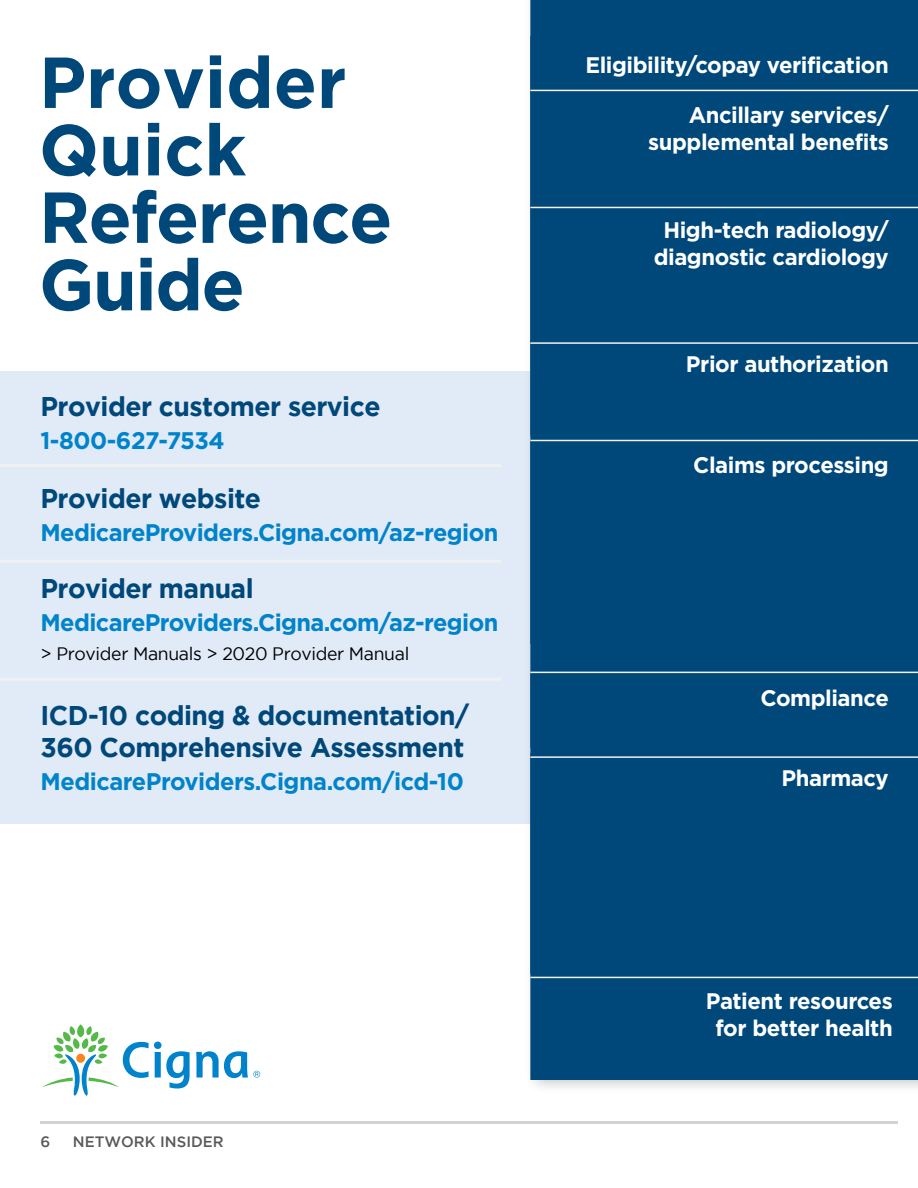
<style>
.page{position:relative;width:918px;height:1188px;background:#fff}
.page>*{position:absolute;margin:0;border:0;box-sizing:border-box;transform-origin:0 0}
.t1{font:700 72px/67.5px "Gotham";letter-spacing:-.02em;color:#00487a}
.t2{font:700 27px/31.5px "Gotham";letter-spacing:-.02em;color:#00487a}
.t3{font:700 24px "Gotham";letter-spacing:-.025em;color:#0083ca}
.t4{font:700 22.5px/27px "Gotham";letter-spacing:-.02em;color:#fff;text-align:center}
.t5{font:18px "Gotham";letter-spacing:-.02em;color:#000}
.t6{font:500 15px "Gotham";color:#58595b}
</style>
<div class="page">
<hr style="left:40px;top:1121px;width:858px;height:2px;background:#d1d3d4">
<svg style="left:43px;top:1024px;width:217px;height:72px"></svg>
<div style="left:0;top:371px;width:918px;height:453px;background:#e1ebf7"></div>
<hr style="left:0;top:464px;width:501px;height:3px;background:#f1f1f2">
<hr style="left:0;top:560px;width:501px;height:3px;background:#f1f1f2">
<hr style="left:0;top:678px;width:501px;height:3px;background:#f1f1f2">
<div style="left:523px;top:0;width:395px;height:1095px;background:#000;opacity:.25"></div>
<div style="left:530px;top:0;width:388px;height:1080px;background:#00487a"></div>
<div style="left:532px;top:38px;width:379px;height:54px;background:#00487a"></div>
<div style="left:530px;top:36px;width:382px;height:57px;border:3px solid #00487a"></div>
<div style="left:532px;top:341px;width:379px;height:93px;background:#00487a"></div>
<div style="left:530px;top:339px;width:382px;height:97px;border:3px solid #00487a"></div>
<div style="left:532px;top:442px;width:379px;height:200px;background:#00487a"></div>
<div style="left:530px;top:440px;width:382px;height:204px;border:3px solid #00487a"></div>
<div style="left:532px;top:755px;width:379px;height:217px;background:#00487a"></div>
<div style="left:530px;top:753px;width:382px;height:221px;border:3px solid #00487a"></div>
<div style="left:532px;top:92px;width:379px;height:115px;background:#00487a"></div>
<div style="left:530px;top:90px;width:382px;height:119px;border:3px solid #00487a"></div>
<div style="left:532px;top:207px;width:379px;height:134px;background:#00487a"></div>
<div style="left:530px;top:205px;width:382px;height:138px;border:3px solid #00487a"></div>
<div style="left:532px;top:675px;width:379px;height:71px;background:#00487a"></div>
<div style="left:530px;top:673px;width:382px;height:75px;border:3px solid #00487a"></div>
<hr style="left:530px;top:90px;width:388px;height:1px;background:#f1f1f2">
<hr style="left:530px;top:207px;width:388px;height:1px;background:#f1f1f2">
<hr style="left:530px;top:342px;width:388px;height:2px;background:#f1f1f2">
<hr style="left:530px;top:440px;width:388px;height:1px;background:#f1f1f2">
<hr style="left:530px;top:756px;width:388px;height:2px;background:#f1f1f2">
<hr style="left:530px;top:977px;width:388px;height:1px;background:#f1f1f2">
<hr style="left:530px;top:672px;width:388px;height:1px;background:#f1f1f2">
<h1 class="t1" style="left:39px;top:47px;width:355px">Provider<br>Quick<br>Reference<br>Guide</h1>
<p class="t2" style="left:40px;top:390px;width:342px">Provider customer service</p>
<p class="t3" style="left:40px;top:427px;width:186px">1-800-627-7534</p>
<p class="t2" style="left:40px;top:482px;width:222px">Provider website</p>
<p class="t3" style="left:40px;top:519px;width:459px">MedicareProviders.Cigna.com/az-region</p>
<p class="t2" style="left:40px;top:572px;width:215px">Provider manual</p>
<p class="t3" style="left:40px;top:609px;width:459px">MedicareProviders.Cigna.com/az-region</p>
<p class="t5" style="left:40px;top:644px;width:370px">&gt; Provider Manuals &gt; 2020 Provider Manual</p>
<p class="t2" style="left:40px;top:699px;width:430px">ICD-10 coding &amp; documentation/<br>360 Comprehensive Assessment</p>
<p class="t3" style="left:40px;top:768px;width:425px">MedicareProviders.Cigna.com/icd-10</p>
<p class="t6" style="left:40px;top:1133px;width:11px">6</p>
<p class="t6" style="left:73px;top:1133px;width:152px">NETWORK INSIDER</p>
<p class="t4" style="left:585px;top:51px;width:305px">Eligibility/copay verification</p>
<p class="t4" style="left:648px;top:101px;width:242px;text-align:right">Ancillary services/ supplemental benefits</p>
<p class="t4" style="left:654px;top:216px;width:237px">High-tech radiology/ diagnostic cardiology</p>
<p class="t4" style="left:686px;top:350px;width:204px">Prior authorization</p>
<p class="t4" style="left:693px;top:451px;width:197px">Claims processing</p>
<p class="t4" style="left:760px;top:684px;width:130px">Compliance</p>
<p class="t4" style="left:781px;top:764px;width:109px">Pharmacy</p>
<p class="t4" style="left:706px;top:987px;width:188px">Patient resources for better health</p>
</div>
